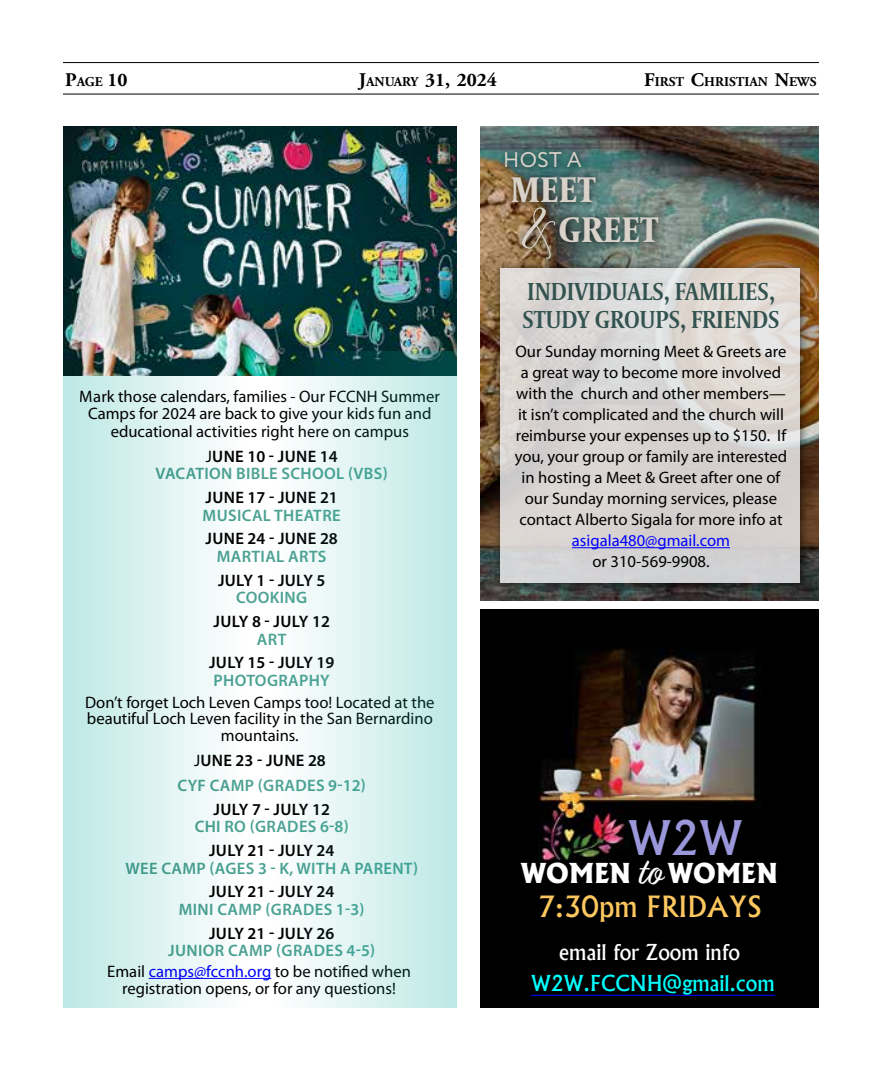
<style>
.page{position:relative;width:882px;height:1071px;background:#fff}
.page>*{position:absolute;margin:0;border:0;box-sizing:border-box;transform-origin:0 0}
.t1{font:58.1px "Marigold";color:#d9d2ca}
.t2{font:500 45.5px "Albertus";color:#9a97da}
.t3{font:700 35.35px/40.1px "Coranto 2 Headline";color:#d9d2ca}
.t4{font:500 28px "Albertus";color:#fcc75f}
.t5{font:800 26.25px "Albertus";color:#fff}
.t6{font:600 24.5px/28px "Coranto 2 Headline SB";color:#335350}
.t7{font:21.18px "Circe";color:#d9d2ca}
.t8{font:500 21px "Albertus";color:#0ff}
.t9{font:500 21px "Albertus";color:#fff}
.t10{font:700 19.25px "Adobe Garamond Pro";color:#000}
.t11{font:16.62px/21px "Myriad Pro";color:#000;text-align:center}
.t12{font:600 16.62px/17.5px "Myriad Pro";letter-spacing:.02em;color:#4da294;text-align:center}
.t13{font:600 16.62px "Myriad Pro";letter-spacing:.02em;color:#000}
.t14{font:16.62px "Myriad Pro";color:#00f}
.t15{font:700 13.47px "Adobe Garamond Pro";color:#000}
.s1{font-size:13.47px}
.s2{font-size:19.25px}
.s3{font-weight:400;color:#000}
.s4{color:#000}
.s5{font-weight:400}
.s6{font-weight:400;color:#00f}
.s7{font-family:"Relation";font-weight:400;font-size:42px}
</style>
<div class="page">
<hr style="left:63px;top:94px;width:756px;height:1px;background:#000">
<hr style="left:63px;top:62px;width:756px;height:1px;background:#000">
<div style="left:63px;top:352px;width:185px;height:656px;background:linear-gradient(to right,#bce8e4,#fff)"></div>
<hr style="left:149px;top:978px;width:122px;height:1px;background:#00f">
<img style="left:63px;top:126px;width:394px;height:250px">
<svg style="left:272px;top:352px;width:185px;height:656px"></svg>
<img style="left:480px;top:126px;width:339px;height:474px">
<div style="left:505px;top:171px;width:162px;height:79px;background:#000;opacity:.75"></div>
<div style="left:498px;top:145px;width:91px;height:31px;background:#000;opacity:.75"></div>
<div style="left:515px;top:201px;width:48px;height:66px;background:#000;opacity:.75"></div>
<div style="left:492px;top:259px;width:318px;height:335px;background:#000;opacity:.75"></div>
<svg style="left:500px;top:268px;width:299px;height:315px;background:#d8d5d3"></svg>
<hr style="left:572px;top:547px;width:158px;height:1px;background:#00f">
<img style="left:480px;top:609px;width:339px;height:399px">
<hr style="left:531px;top:995px;width:244px;height:1px;background:#00f">
<p class="t10" style="left:65px;top:68px;width:64px">P<span class="s1">AGE</span> 10</p>
<p class="t10" style="left:359px;top:68px;width:140px">J<span class="s1">ANUARY</span> 31, 2024</p>
<p class="t15" style="left:644px;top:73px;width:174px"><span class="s2">F</span>IRST <span class="s2">C</span>HRISTIAN <span class="s2">N</span>EWS</p>
<p class="t11" style="left:80px;top:387px;width:362px;line-height:17.5px">Mark those calendars, families - Our FCCNH Summer<br>Camps for 2024 are back to give your kids fun and educational activities right here on campus</p>
<p class="t12" style="left:156px;top:447px;width:234px"><span class="s3">J</span><span class="s4">UNE 10 - JUNE 14<br></span>VACATION BIBLE SCHOOL (VBS)</p>
<p class="t13" style="left:206px;top:487px;width:134px">JUNE 17 - JUNE 21</p>
<p class="t12" style="left:203px;top:506px;width:140px">MUSICAL THEATRE</p>
<p class="t13" style="left:206px;top:528px;width:134px">JUNE 24 - JUNE 28</p>
<p class="t12" style="left:217px;top:547px;width:111px">MARTIAL ARTS</p>
<p class="t13" style="left:218px;top:570px;width:109px">JULY 1 - JULY 5</p>
<p class="t12" style="left:236px;top:588px;width:73px">COOKING</p>
<p class="t13" style="left:214px;top:611px;width:118px">JULY 8 - JULY 12</p>
<p class="t12" style="left:257px;top:630px;width:31px">ART</p>
<p class="t13" style="left:209px;top:652px;width:127px">JULY 15 - JULY 19</p>
<p class="t12" style="left:214px;top:671px;width:118px">PHOTOGRAPHY</p>
<p class="t11" style="left:85px;top:694px;width:351px;line-height:15.8px;text-align:left">Don’t forget Loch Leven Camps too! Located at the beautiful Loch Leven facility in the San Bernardino</p>
<p class="t11" style="left:221px;top:725px;width:79px">mountains.</p>
<p class="t13" style="left:194px;top:750px;width:133px"><span class="s5">J</span>UNE 23 - JUNE 28</p>
<p class="t12" style="left:178px;top:776px;width:190px">CYF CAMP (GRADES 9-12)</p>
<p class="t13" style="left:214px;top:799px;width:118px">JULY 7 - JULY 12</p>
<p class="t12" style="left:195px;top:818px;width:155px">CHI RO (GRADES 6-8)</p>
<p class="t13" style="left:209px;top:840px;width:127px">JULY 21 - JULY 24</p>
<p class="t12" style="left:125px;top:859px;width:294px">WEE CAMP (AGES 3 - K, WITH A PARENT)</p>
<p class="t13" style="left:209px;top:881px;width:127px">JULY 21 - JULY 24</p>
<p class="t12" style="left:179px;top:900px;width:187px">MINI CAMP (GRADES 1-3)</p>
<p class="t13" style="left:209px;top:923px;width:127px">JULY 21 - JULY 26</p>
<p class="t12" style="left:107px;top:940px;width:305px;line-height:20.7px;text-align:left;text-indent:61px">JUNIOR CAMP (GRADES 4-5)<br><span class="s3">Email</span> <span class="s6">camps@fccnh.org</span> <span class="s3">to be notified when</span></p>
<p class="t11" style="left:122px;top:978px;width:275px">registration opens, or for any questions!</p>
<p class="t7" style="left:503px;top:146px;width:80px">HOST A</p>
<h3 class="t3" style="left:558px;top:168px;width:102px;text-indent:-48px">MEET<br>GREET</h3>
<h1 class="t1" style="left:520px;top:199px;width:41px">&amp;</h1>
<h3 class="t6" style="left:522px;top:277px;width:259px">INDIVIDUALS, FAMILIES,<br>STUDY GROUPS, FRIENDS</h3>
<p class="t11" style="left:515px;top:341px;width:274px">Our Sunday morning Meet &amp; Greets are a great way to become more involved with the church and other members— it isn’t complicated and the church will reimburse your expenses up to $150. If you, your group or family are interested in hosting a Meet &amp; Greet after one of our Sunday morning services, please contact Alberto Sigala for more info at</p>
<p class="t14" style="left:572px;top:530px;width:160px">asigala480@gmail.com</p>
<p class="t11" style="left:593px;top:551px;width:119px">or 310-569-9908.</p>
<h2 class="t2" style="left:628px;top:810px;width:116px">W2W</h2>
<h3 class="t5" style="left:521px;top:856px;width:258px">WOMEN <span class="s7">to</span> WOMEN</h3>
<h3 class="t4" style="left:538px;top:890px;width:226px">7:30pm FRIDAYS</h3>
<p class="t9" style="left:559px;top:939px;width:182px">email for Zoom info</p>
<p class="t8" style="left:531px;top:970px;width:245px">W2W.FCCNH@gmail.com</p>
</div>
